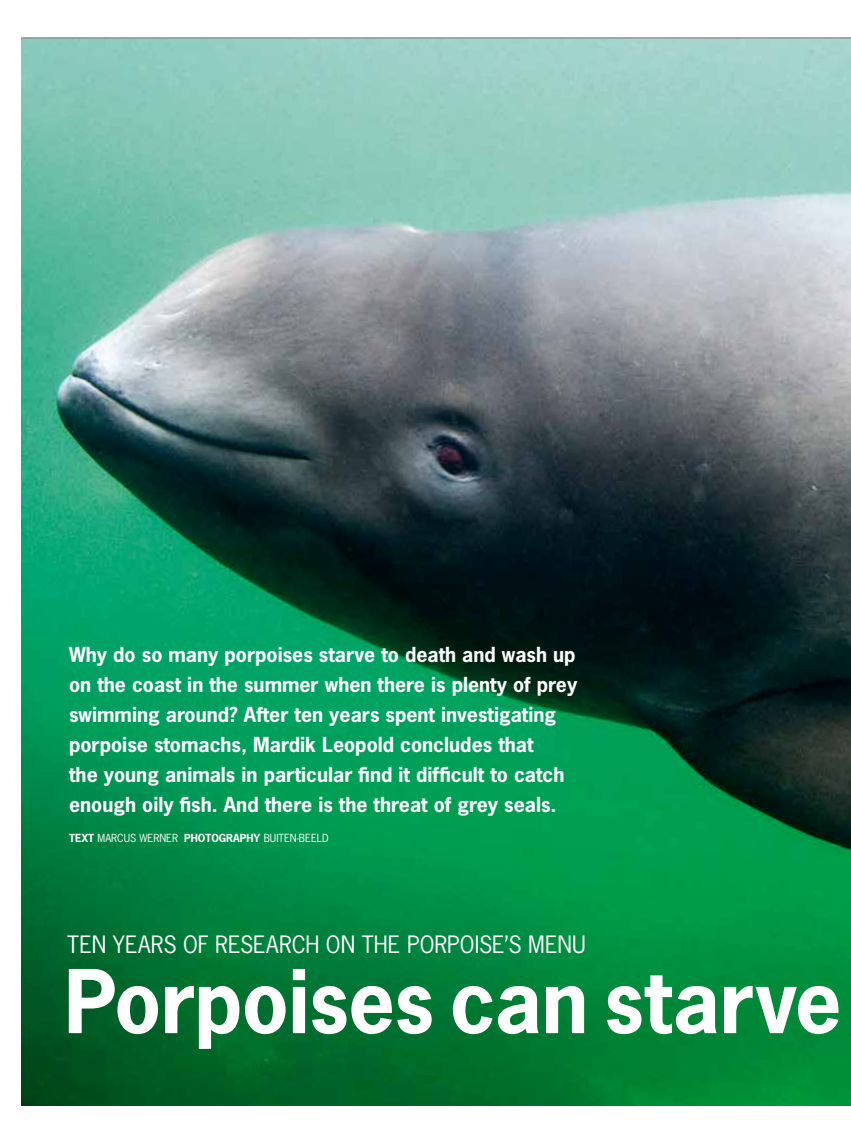
<style>
.page{position:relative;width:851px;height:1127px;background:#fff}
.page>*{position:absolute;margin:0;border:0;box-sizing:border-box;transform-origin:0 0}
.t1{font:700 82.5px "News Gothic Std";letter-spacing:-.01em;color:#fff}
.t2{font:22.5px "News Gothic Std";color:#fff}
.t3{font:700 19.5px/30px "News Gothic Std";color:#fff}
.t4{font:10.5px "News Gothic Std";color:#fff}
.s1{font-weight:700}
</style>
<div class="page">
<img style="left:21px;top:39px;width:829px;height:1067px">
<svg style="left:21px;top:37px;width:829px;height:2px"></svg>
<p class="t3" style="left:69px;top:639px;width:509px">Why do so many porpoises starve to death and wash up on the coast in the summer when there is plenty of prey swimming around? After ten years spent investigating porpoise stomachs, Mardik Leopold concludes that<br>the young animals in particular find it difficult to catch enough oily fish. And there is the threat of grey seals.</p>
<p class="t4" style="left:69px;top:831px;width:261px"><span class="s1">TEXT</span> MARCUS WERNER <span class="s1">PHOTOGRAPHY</span> BUITEN-BEELD</p>
<p class="t2" style="left:67px;top:929px;width:520px">TEN YEARS OF RESEARCH ON THE PORPOISE’S MENU</p>
<h1 class="t1" style="left:64px;top:947px;width:778px">Porpoises can starve</h1>
</div>
